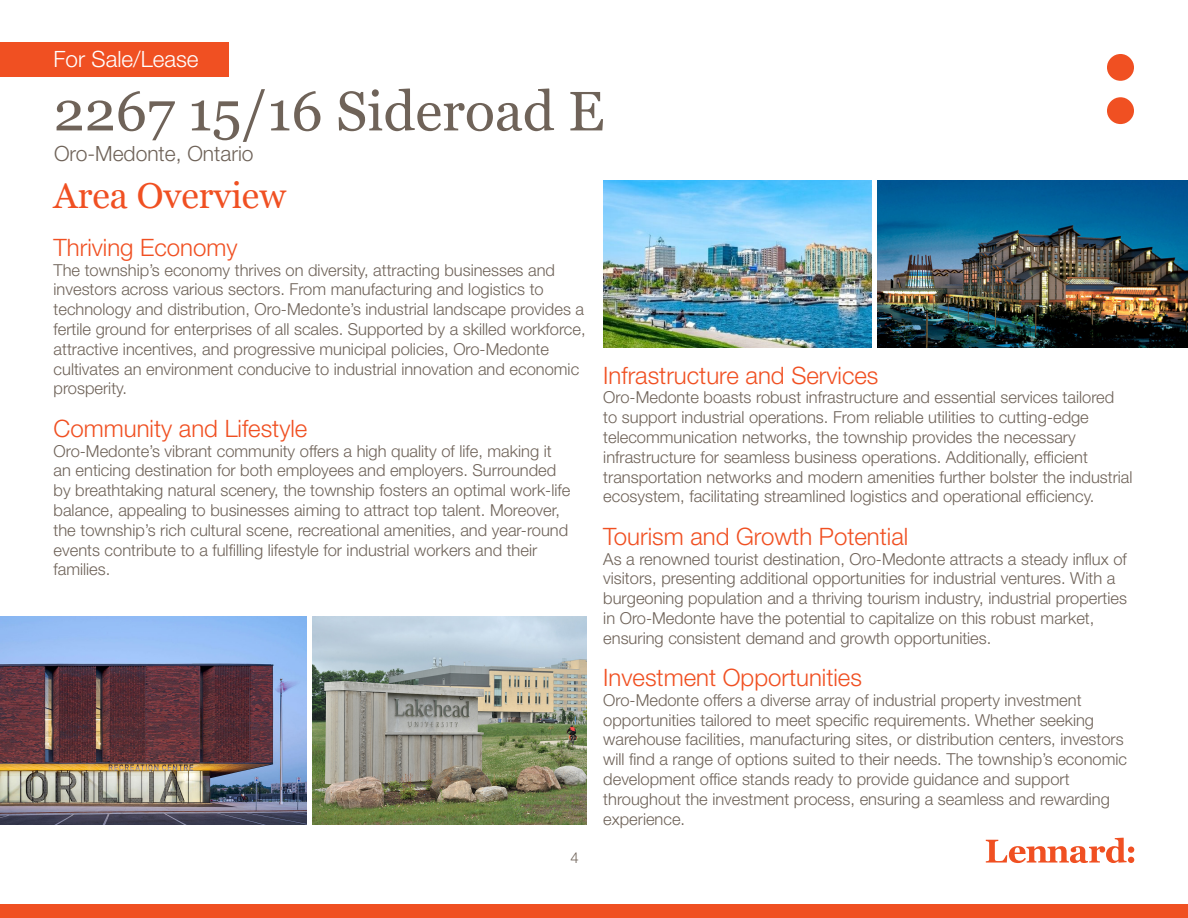
<style>
.page{position:relative;width:1188px;height:918px;background:#fff}
.page>*{position:absolute;margin:0;border:0;box-sizing:border-box;transform-origin:0 0}
.t1{font:55.5px "Georgia";color:#6f6359}
.Heading_3{font:36px "Georgia";color:#f05022}
.Header_3{font:300 24px "Helvetica Neue LT Std";color:#f05022}
.t2{font:300 22.5px "Helvetica Neue LT Std";color:#fff}
.t3{font:300 21px "Helvetica Neue LT Std";color:#6f6359}
.Header_3-2{font:300 16.5px/19.8px "Helvetica Neue LT Std";color:#6f6359}
.t4{font:300 15px "Helvetica Neue LT Std";color:#6f6359}
</style>
<div class="page">
<div style="left:0;top:904px;width:1188px;height:14px;background:#f05022"></div>
<svg style="left:1107px;top:54px;width:27px;height:70px"></svg>
<div style="left:0;top:42px;width:229px;height:34px;background:#f05022"></div>
<svg style="left:986px;top:838px;width:148px;height:25px"></svg>
<img style="left:0;top:617px;width:306px;height:208px">
<img style="left:312px;top:617px;width:274px;height:208px">
<img style="left:877px;top:181px;width:311px;height:167px">
<img style="left:603px;top:181px;width:268px;height:167px">
<h3 class="t2" style="left:54px;top:45px;width:147px">For Sale/Lease</h3>
<h1 class="t1" style="left:54px;top:71px;width:552px">2267 15/16 Sideroad E</h1>
<p class="t3" style="left:54px;top:140px;width:201px">Oro-Medonte, Ontario</p>
<p class="Heading_3" style="left:54px;top:169px;width:234px">Area Overview</p>
<p class="Header_3" style="left:54px;top:233px;width:186px">Thriving Economy</p>
<p class="Header_3-2" style="left:54px;top:260px;width:534px">The township’s economy thrives on diversity, attracting businesses and investors across various sectors. From manufacturing and logistics to technology and distribution, Oro-Medonte’s industrial landscape provides a fertile ground for enterprises of all scales. Supported by a skilled workforce, attractive incentives, and progressive municipal policies, Oro-Medonte cultivates an environment conducive to industrial innovation and economic prosperity.</p>
<p class="Header_3" style="left:54px;top:414px;width:255px">Community and Lifestyle</p>
<p class="Header_3-2" style="left:54px;top:440px;width:518px">Oro-Medonte’s vibrant community offers a high quality of life, making it an enticing destination for both employees and employers. Surrounded by breathtaking natural scenery, the township fosters an optimal work-life balance, appealing to businesses aiming to attract top talent. Moreover, the township’s rich cultural scene, recreational amenities, and year-round events contribute to a fulfilling lifestyle for industrial workers and their families.</p>
<p class="t4" style="left:570px;top:849px;width:10px">4</p>
<p class="Header_3" style="left:603px;top:360px;width:277px">Infrastructure and Services</p>
<p class="Header_3-2" style="left:603px;top:387px;width:531px">Oro-Medonte boasts robust infrastructure and essential services tailored<br>to support industrial operations. From reliable utilities to cutting-edge telecommunication networks, the township provides the necessary infrastructure for seamless business operations. Additionally, efficient transportation networks and modern amenities further bolster the industrial ecosystem, facilitating streamlined logistics and operational efficiency.</p>
<p class="Header_3" style="left:603px;top:522px;width:306px">Tourism and Growth Potential</p>
<p class="Header_3-2" style="left:603px;top:548px;width:525px">As a renowned tourist destination, Oro-Medonte attracts a steady influx of visitors, presenting additional opportunities for industrial ventures. With a burgeoning population and a thriving tourism industry, industrial properties in Oro-Medonte have the potential to capitalize on this robust market, ensuring consistent demand and growth opportunities.</p>
<p class="Header_3" style="left:603px;top:663px;width:260px">Investment Opportunities</p>
<p class="Header_3-2" style="left:603px;top:690px;width:525px">Oro-Medonte offers a diverse array of industrial property investment opportunities tailored to meet specific requirements. Whether seeking warehouse facilities, manufacturing sites, or distribution centers, investors will find a range of options suited to their needs. The township’s economic development office stands ready to provide guidance and support throughout the investment process, ensuring a seamless and rewarding experience.</p>
</div>
